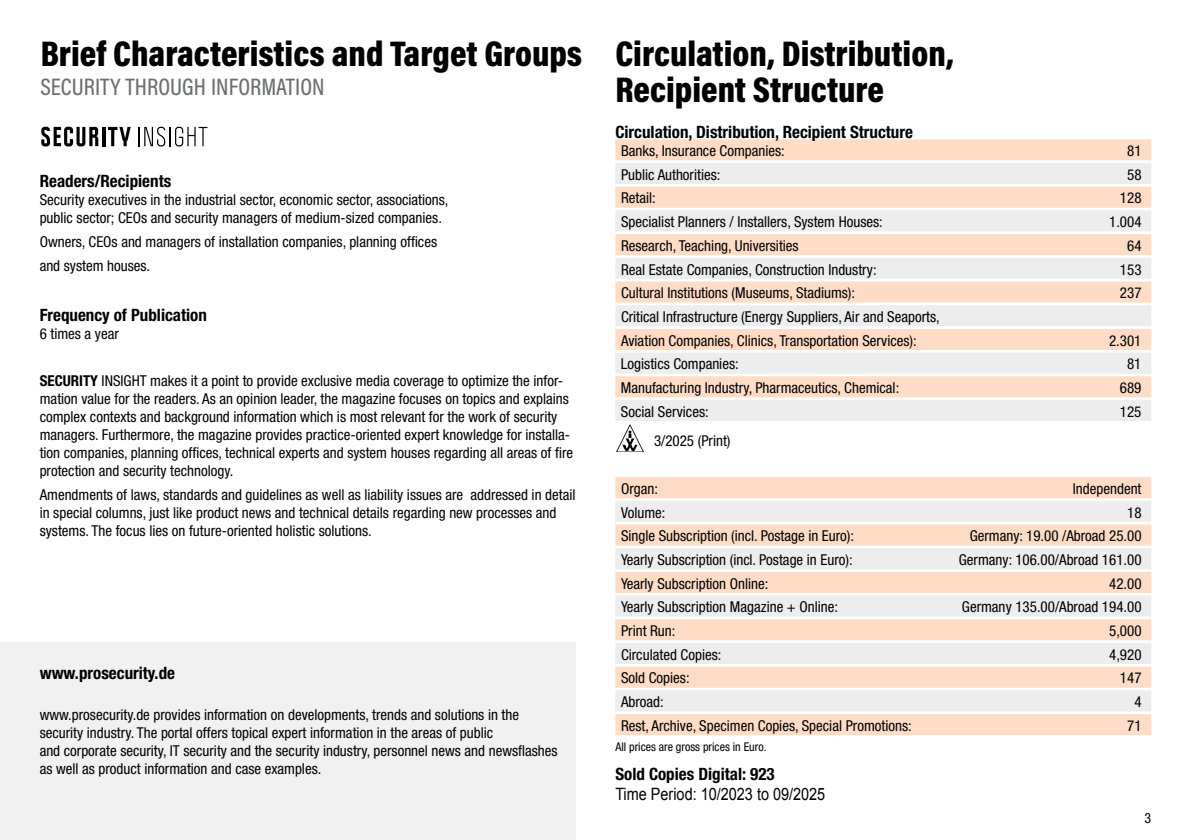
<style>
.page{position:relative;width:1191px;height:840px;background:#fff}
.page>*{position:absolute;margin:0;border:0;box-sizing:border-box;transform-origin:0 0}
.t1{font:900 36px/36px "Acumin Pro Cond";color:#000}
.t2{font:500 24px "Acumin Pro Cond";color:#6d6e71}
.t3{font:700 condensed 17px "Helvetica Neue";color:#000}
.t4{font:17px "Arial";color:#000;scale:.85 1}
.t5{font:condensed 15px/18px "Helvetica Neue";color:#000}
.t6{font:condensed 14px "Helvetica Neue";color:#000}
.t7{font:condensed 12px "Helvetica Neue";color:#000}
.s1{font-weight:700}
</style>
<div class="page">
<div style="left:0;top:641px;width:575px;height:198px;background:#f1f1f2"></div>
<svg style="left:41px;top:127px;width:57px;height:19px"></svg>
<hr style="left:102px;top:127px;width:3px;height:19px;background:#000">
<svg style="left:108px;top:127px;width:23px;height:19px"></svg>
<svg style="left:138px;top:127px;width:69px;height:19px"></svg>
<img style="left:616px;top:424px;width:28px;height:28px">
<div style="left:615px;top:477px;width:536px;height:21px;background:#fedcc6"></div>
<div style="left:615px;top:500px;width:536px;height:21px;background:#ededee"></div>
<div style="left:615px;top:524px;width:536px;height:21px;background:#fedcc6"></div>
<div style="left:615px;top:548px;width:536px;height:21px;background:#ededee"></div>
<div style="left:615px;top:571px;width:536px;height:21px;background:#fedcc6"></div>
<div style="left:615px;top:595px;width:536px;height:21px;background:#ededee"></div>
<div style="left:615px;top:619px;width:536px;height:21px;background:#fedcc6"></div>
<div style="left:615px;top:642px;width:536px;height:21px;background:#ededee"></div>
<div style="left:615px;top:666px;width:536px;height:21px;background:#fedcc6"></div>
<div style="left:615px;top:690px;width:536px;height:21px;background:#ededee"></div>
<div style="left:615px;top:713px;width:536px;height:21px;background:#fedcc6"></div>
<div style="left:615px;top:139px;width:536px;height:21px;background:#fedcc6"></div>
<div style="left:615px;top:163px;width:536px;height:21px;background:#ededee"></div>
<div style="left:615px;top:187px;width:536px;height:21px;background:#fedcc6"></div>
<div style="left:615px;top:210px;width:536px;height:21px;background:#ededee"></div>
<div style="left:615px;top:234px;width:536px;height:21px;background:#fedcc6"></div>
<div style="left:615px;top:258px;width:536px;height:21px;background:#ededee"></div>
<div style="left:615px;top:281px;width:536px;height:21px;background:#fedcc6"></div>
<div style="left:615px;top:305px;width:536px;height:21px;background:#ededee"></div>
<div style="left:615px;top:329px;width:536px;height:21px;background:#fedcc6"></div>
<div style="left:615px;top:352px;width:536px;height:21px;background:#ededee"></div>
<div style="left:615px;top:376px;width:536px;height:21px;background:#fedcc6"></div>
<div style="left:615px;top:400px;width:536px;height:21px;background:#ededee"></div>
<h1 class="t1" style="left:41px;top:35px;width:543px">Brief Characteristics and Target Groups</h1>
<h2 class="t2" style="left:40px;top:71px;width:286px">SECURITY THROUGH INFORMATION</h2>
<p class="t3" style="left:40px;top:171px;width:133px">Readers/Recipients</p>
<p class="t5" style="left:40px;top:191px;width:410px">Security executives in the industrial sector, economic sector, associations, public sector; CEOs and security managers of medium-sized companies.</p>
<p class="t5" style="left:40px;top:230px;width:399px;line-height:23.6px">Owners, CEOs and managers of installation companies, planning offices and system houses.</p>
<p class="t3" style="left:40px;top:304px;width:169px">Frequency of Publication</p>
<p class="t5" style="left:40px;top:324px;width:81px">6 times a year</p>
<p class="t5" style="left:40px;top:371px;width:535px"><span class="s1">SECURITY</span> INSIGHT makes it a point to provide exclusive media coverage to optimize the infor&shy;mation value for the readers. As an opinion leader, the magazine focuses on topics and explains complex contexts and background information which is most relevant for the work of security managers. Furthermore, the magazine provides practice-oriented expert knowledge for installa&shy;tion companies, planning offices, technical experts and system houses regarding all areas of fire protection and security technology.</p>
<p class="t5" style="left:40px;top:485px;width:537px">Amendments of laws, standards and guidelines as well as liability issues are addressed in detail in special columns, just like product news and technical details regarding new processes and systems. The focus lies on future-oriented holistic solutions.</p>
<p class="t3" style="left:40px;top:662px;width:137px">www.prosecurity.de</p>
<p class="t5" style="left:40px;top:705px;width:519px">www.prosecurity.de provides information on developments, trends and solutions in the security industry. The portal offers topical expert information in the areas of public<br>and corporate security, IT security and the security industry, personnel news and newsflashes as well as product information and case examples.</p>
<h1 class="t1" style="left:615px;top:35px;width:340px">Circulation, Distribution,<br>Recipient Structure</h1>
<p class="t3" style="left:615px;top:122px;width:299px">Circulation, Distribution, Recipient Structure</p>
<p class="t5" style="left:621px;top:142px;width:165px">Banks, Insurance Companies:</p>
<p class="t5" style="left:1127px;top:142px;width:16px">81</p>
<p class="t5" style="left:621px;top:165px;width:101px">Public Authorities:</p>
<p class="t5" style="left:1127px;top:165px;width:16px">58</p>
<p class="t5" style="left:621px;top:189px;width:36px">Retail:</p>
<p class="t5" style="left:1120px;top:189px;width:23px">128</p>
<p class="t5" style="left:621px;top:213px;width:263px">Specialist Planners / Installers, System Houses:</p>
<p class="t5" style="left:1109px;top:213px;width:34px">1.004</p>
<p class="t5" style="left:621px;top:236px;width:179px">Research, Teaching, Universities</p>
<p class="t5" style="left:1127px;top:236px;width:16px">64</p>
<p class="t5" style="left:621px;top:260px;width:257px">Real Estate Companies, Construction Industry:</p>
<p class="t5" style="left:1120px;top:260px;width:23px">153</p>
<p class="t5" style="left:621px;top:284px;width:236px">Cultural Institutions (Museums, Stadiums):</p>
<p class="t5" style="left:1120px;top:284px;width:23px">237</p>
<p class="t5" style="left:621px;top:304px;width:320px;line-height:23.6px">Critical Infrastructure (Energy Suppliers, Air and Seaports,<br>Aviation Companies, Clinics, Transportation Services):</p>
<p class="t5" style="left:1109px;top:331px;width:34px">2.301</p>
<p class="t5" style="left:621px;top:355px;width:119px">Logistics Companies:</p>
<p class="t5" style="left:1127px;top:355px;width:16px">81</p>
<p class="t5" style="left:621px;top:378px;width:280px">Manufacturing Industry, Pharmaceutics, Chemical:</p>
<p class="t5" style="left:1119px;top:378px;width:23px">689</p>
<p class="t5" style="left:621px;top:402px;width:89px">Social Services:</p>
<p class="t5" style="left:1119px;top:402px;width:23px">125</p>
<p class="t5" style="left:654px;top:431px;width:78px">3/2025 (Print)</p>
<p class="t5" style="left:621px;top:479px;width:38px">Organ:</p>
<p class="t5" style="left:1073px;top:479px;width:70px">Independent</p>
<p class="t5" style="left:621px;top:503px;width:46px">Volume:</p>
<p class="t5" style="left:1127px;top:503px;width:16px">18</p>
<p class="t5" style="left:621px;top:526px;width:235px">Single Subscription (incl. Postage in Euro):</p>
<p class="t5" style="left:969px;top:526px;width:173px">Germany: 19.00 /Abroad 25.00</p>
<p class="t5" style="left:621px;top:550px;width:233px">Yearly Subscription (incl. Postage in Euro):</p>
<p class="t5" style="left:959px;top:550px;width:184px">Germany: 106.00/Abroad 161.00</p>
<p class="t5" style="left:621px;top:574px;width:149px">Yearly Subscription Online:</p>
<p class="t5" style="left:1109px;top:574px;width:34px">42.00</p>
<p class="t5" style="left:621px;top:597px;width:219px">Yearly Subscription Magazine + Online:</p>
<p class="t5" style="left:962px;top:597px;width:181px">Germany 135.00/Abroad 194.00</p>
<p class="t5" style="left:621px;top:621px;width:56px">Print Run:</p>
<p class="t5" style="left:1109px;top:621px;width:34px">5,000</p>
<p class="t5" style="left:621px;top:645px;width:102px">Circulated Copies:</p>
<p class="t5" style="left:1109px;top:645px;width:34px">4,920</p>
<p class="t5" style="left:621px;top:668px;width:70px">Sold Copies:</p>
<p class="t5" style="left:1120px;top:668px;width:23px">147</p>
<p class="t5" style="left:621px;top:692px;width:44px">Abroad:</p>
<p class="t5" style="left:1134px;top:692px;width:9px">4</p>
<p class="t5" style="left:621px;top:716px;width:292px">Rest, Archive, Specimen Copies, Special Promotions:</p>
<p class="t5" style="left:1127px;top:716px;width:16px">71</p>
<p class="t7" style="left:615px;top:739px;width:153px">All prices are gross prices in Euro.</p>
<p class="t3" style="left:615px;top:763px;width:161px">Sold Copies Digital: 923</p>
<p class="t4" style="left:615px;top:782px;width:248px">Time Period: 10/2023 to 09/2025</p>
<p class="t6" style="left:1144px;top:809px;width:8px">3</p>
</div>
